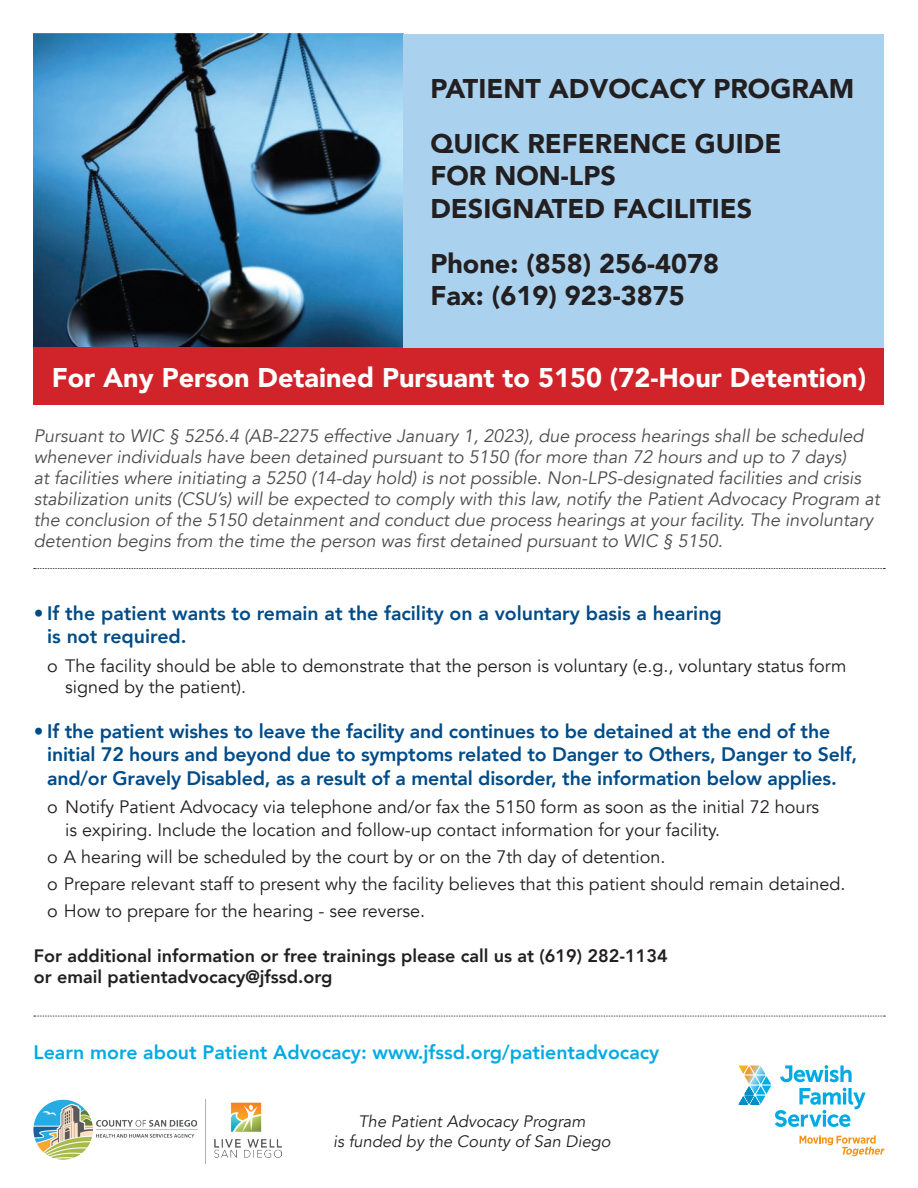
<style>
.page{position:relative;width:918px;height:1188px;background:#fff}
.page>*{position:absolute;margin:0;border:0;box-sizing:border-box;transform-origin:0 0}
.t1{font:900 27px/32.4px "Avenir";color:#231f20}
.t2{font:900 27px "Avenir";color:#fff}
.t3{font:800 19.5px/23.4px "Avenir";letter-spacing:-.01em;color:#014c88}
.t4{font:800 19.5px "Avenir";color:#00abe5}
.t5{font:italic 18px/21px "Avenir";color:#4b4c4d}
.t6{font:18px/27px "Avenir";color:#231f20}
.t7{font:800 18px/21px "Avenir";color:#231f20}
.t8{font:italic 16.5px/19.8px "Avenir";color:#231f20;text-align:center}
</style>
<div class="page">
<img style="left:34px;top:34px;width:369px;height:314px">
<div style="left:34px;top:348px;width:850px;height:57px;background:#d1232a"></div>
<svg style="left:799px;top:1135px;width:86px;height:21px"></svg>
<svg style="left:739px;top:1065px;width:127px;height:62px"></svg>
<div style="left:403px;top:34px;width:481px;height:314px;background:#aad2ef"></div>
<svg style="left:34px;top:568px;width:851px;height:1px"></svg>
<svg style="left:34px;top:1016px;width:851px;height:1px"></svg>
<img style="left:34px;top:1099px;width:248px;height:65px">
<h1 class="t1" style="left:430px;top:60px;width:425px;line-height:54.9px">PATIENT ADVOCACY PROGRAM<br>QUICK REFERENCE GUIDE</h1>
<h1 class="t1" style="left:430px;top:159px;width:324px">FOR NON-LPS<br>DESIGNATED FACILITIES</h1>
<h1 class="t1" style="left:430px;top:246px;width:290px">Phone: (858) 256-4078<br>Fax: (619) 923-3875</h1>
<h1 class="t2" style="left:52px;top:354px;width:816px">For Any Person Detained Pursuant to 5150 (72-Hour Detention)</h1>
<p class="t5" style="left:34px;top:425px;width:847px">Pursuant to WIC § 5256.4 (AB-2275 effective January 1, 2023), due process hearings shall be scheduled whenever individuals have been detained pursuant to 5150 (for more than 72 hours and up to 7 days)<br>at facilities where initiating a 5250 (14-day hold) is not possible. Non-LPS-designated facilities and crisis stabilization units (CSU’s) will be expected to comply with this law, notify the Patient Advocacy Program at the conclusion of the 5150 detainment and conduct due process hearings at your facility. The involuntary detention begins from the time the person was first detained pursuant to WIC § 5150.</p>
<p class="t3" style="left:47px;top:601px;width:676px;text-indent:-13px">• If the patient wants to remain at the facility on a voluntary basis a hearing is not required.</p>
<p class="t6" style="left:65px;top:655px;width:783px;line-height:21px;text-indent:-18px">o The facility should be able to demonstrate that the person is voluntary (e.g., voluntary status form signed by the patient).</p>
<p class="t3" style="left:47px;top:719px;width:811px;text-indent:-13px">• If the patient wishes to leave the facility and continues to be detained at the end of the initial 72 hours and beyond due to symptoms related to Danger to Others, Danger to Self, and/or Gravely Disabled, as a result of a mental disorder, the information below applies.</p>
<p class="t6" style="left:65px;top:796px;width:756px;line-height:22.5px;text-indent:-18px">o Notify Patient Advocacy via telephone and/or fax the 5150 form as soon as the initial 72 hours is expiring. Include the location and follow-up contact information for your facility.</p>
<p class="t6" style="left:47px;top:843px;width:800px">o A hearing will be scheduled by the court by or on the 7th day of detention.<br>o Prepare relevant staff to present why the facility believes that this patient should remain detained. o How to prepare for the hearing - see reverse.</p>
<p class="t7" style="left:34px;top:945px;width:635px">For additional information or free trainings please call us at (619) 282-1134 or email patientadvocacy@jfssd.org</p>
<p class="t4" style="left:34px;top:1037px;width:627px">Learn more about Patient Advocacy: www.jfssd.org/patientadvocacy</p>
<p class="t8" style="left:333px;top:1112px;width:279px">The Patient Advocacy Program<br>is funded by the County of San Diego</p>
</div>
